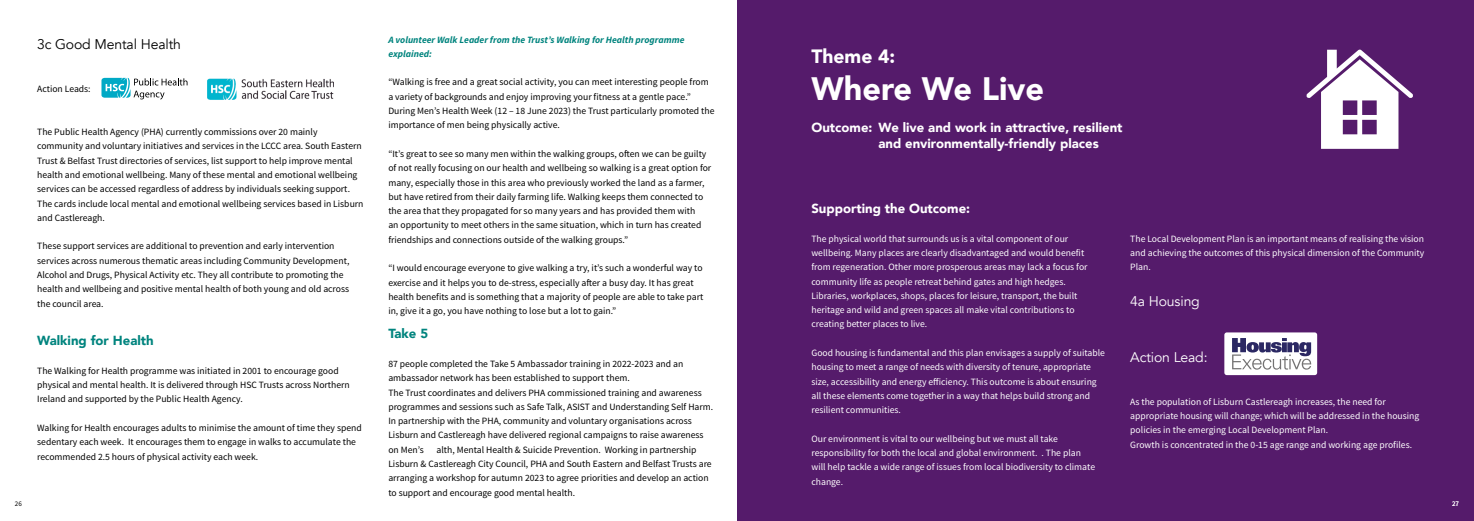
<style>
.page{position:relative;width:1474px;height:521px;background:#fff}
.page>*{position:absolute;margin:0;border:0;box-sizing:border-box;transform-origin:0 0}
.t1{font:900 32.38px "Avenir";color:#fff}
.t2{font:900 19.25px "Avenir";color:#fff}
.t3{font:14px "Avenir";letter-spacing:-.01em;color:#fff}
.t4{font:14px "Avenir";letter-spacing:-.01em;color:#000}
.t5{font:900 13.12px/15.8px "Avenir";color:#fff}
.t6{font:900 13.12px "Avenir";color:#00847e}
.t7{font:9.62px/14.3px "Source Sans Pro";color:#000}
.t8{font:9.62px/14.3px "Source Sans Pro";color:#fff}
.t9{font:italic 700 9.62px/14.3px "Source Sans Pro";color:#00847e}
.t10{font:7px "Source Sans Pro";color:#000}
.t11{font:7px "Source Sans Pro";color:#fff}
.s1{color:#fff}
</style>
<div class="page">
<img style="left:207px;top:78px;width:127px;height:22px">
<svg style="left:101px;top:77px;width:86px;height:23px"></svg>
<div style="left:737px;top:0;width:736px;height:521px;background:#551b6b"></div>
<svg style="left:1306px;top:50px;width:107px;height:99px"></svg>
<div style="left:1224px;top:332px;width:93px;height:43px;background:#fff;border-radius:2px"></div>
<svg style="left:1232px;top:338px;width:79px;height:32px"></svg>
<h3 class="t4" style="left:37px;top:36px;width:145px">3c Good Mental Health</h3>
<p class="t7" style="left:37px;top:82px;width:55px">Action Leads:</p>
<p class="t7" style="left:37px;top:125px;width:328px">The Public Health Agency (PHA) currently commissions over 20 mainly community and voluntary initiatives and services in the LCCC area. South Eastern Trust &amp; Belfast Trust directories of services, list support to help improve mental health and emotional wellbeing. Many of these mental and emotional wellbeing services can be accessed regardless of address by individuals seeking support.<br>The cards include local mental and emotional wellbeing services based in Lisburn and Castlereagh.</p>
<p class="t7" style="left:37px;top:239px;width:314px">These support services are additional to prevention and early intervention services across numerous thematic areas including Community Development, Alcohol and Drugs, Physical Activity etc. They all contribute to promoting the health and wellbeing and positive mental health of both young and old across the council area.</p>
<h3 class="t6" style="left:37px;top:329px;width:118px">Walking for Health</h3>
<p class="t7" style="left:37px;top:363px;width:314px">The Walking for Health programme was initiated in 2001 to encourage good physical and mental health. It is delivered through HSC Trusts across Northern<br>Ireland and supported by the Public Health Agency.</p>
<p class="t7" style="left:37px;top:421px;width:326px">Walking for Health encourages adults to minimise the amount of time they spend sedentary each week. It encourages them to engage in walks to accumulate the recommended 2.5 hours of physical activity each week.</p>
<p class="t9" style="left:388px;top:32px;width:298px">A volunteer Walk Leader from the Trust’s Walking for Health programme explained:</p>
<p class="t7" style="left:388px;top:75px;width:328px">“Walking is free and a great social activity, you can meet interesting people from a variety of backgrounds and enjoy improving your fitness at a gentle pace.” During Men’s Health Week (12 – 18 June 2023) the Trust particularly promoted the importance of men being physically active.</p>
<p class="t7" style="left:388px;top:147px;width:324px">“It’s great to see so many men within the walking groups, often we can be guilty of not really focusing on our health and wellbeing so walking is a great option for many, especially those in this area who previously worked the land as a farmer, but have retired from their daily farming life. Walking keeps them connected to the area that they propagated for so many years and has provided them with<br>an opportunity to meet others in the same situation, which in turn has created friendships and connections outside of the walking groups.”</p>
<p class="t7" style="left:388px;top:261px;width:316px">“I would encourage everyone to give walking a try, it’s such a wonderful way to exercise and it helps you to de-stress, especially after a busy day. It has great health benefits and is something that a majority of people are able to take part in, give it a go, you have nothing to lose but a lot to gain.”</p>
<h3 class="t6" style="left:388px;top:322px;width:41px">Take 5</h3>
<p class="t7" style="left:388px;top:357px;width:326px">87 people completed the Take 5 Ambassador training in 2022-2023 and an ambassador network has been established to support them.<br>The Trust coordinates and delivers PHA commissioned training and awareness programmes and sessions such as Safe Talk, ASIST and Understanding Self Harm.<br>In partnership with the PHA, community and voluntary organisations across Lisburn and Castlereagh have delivered regional campaigns to raise awareness on Men’s <span class="s1">He</span>alth, Mental Health &amp; Suicide Prevention. Working in partnership Lisburn &amp; Castlereagh City Council, PHA and South Eastern and Belfast Trusts are arranging a workshop for autumn 2023 to agree priorities and develop an action to support and encourage good mental health.</p>
<h2 class="t2" style="left:811px;top:40px;width:85px">Theme 4:</h2>
<h1 class="t1" style="left:811px;top:61px;width:234px">Where We Live</h1>
<h3 class="t5" style="left:878px;top:119px;width:246px;text-indent:-67px">Outcome: We live and work in attractive, resilient and environmentally-friendly places</h3>
<h3 class="t5" style="left:811px;top:200px;width:160px">Supporting the Outcome:</h3>
<p class="t8" style="left:811px;top:231px;width:278px">The physical world that surrounds us is a vital component of our wellbeing. Many places are clearly disadvantaged and would benefit from regeneration. Other more prosperous areas may lack a focus for community life as people retreat behind gates and high hedges.<br>Libraries, workplaces, shops, places for leisure, transport, the built heritage and wild and green spaces all make vital contributions to creating better places to live.</p>
<p class="t8" style="left:811px;top:346px;width:295px">Good housing is fundamental and this plan envisages a supply of suitable housing to meet a range of needs with diversity of tenure, appropriate size, accessibility and energy efficiency. This outcome is about ensuring all these elements come together in a way that helps build strong and resilient communities.</p>
<p class="t8" style="left:811px;top:432px;width:285px">Our environment is vital to our wellbeing but we must all take responsibility for both the local and global environment. . The plan will help tackle a wide range of issues from local biodiversity to climate change.</p>
<p class="t8" style="left:1130px;top:232px;width:295px;text-align:justify">The Local Development Plan is an important means of realising the vision and achieving the outcomes of this physical dimension of the Community Plan.</p>
<h3 class="t3" style="left:1130px;top:292px;width:71px">4a Housing</h3>
<h3 class="t3" style="left:1130px;top:349px;width:79px">Action Lead:</h3>
<p class="t8" style="left:1130px;top:394px;width:290px">As the population of Lisburn Castlereagh increases, the need for appropriate housing will change; which will be addressed in the housing policies in the emerging Local Development Plan.<br>Growth is concentrated in the 0-15 age range and working age profiles.</p>
<p class="t10" style="left:15px;top:499px;width:8px">26</p>
<p class="t11" style="left:1451px;top:499px;width:8px">27</p>
</div>
